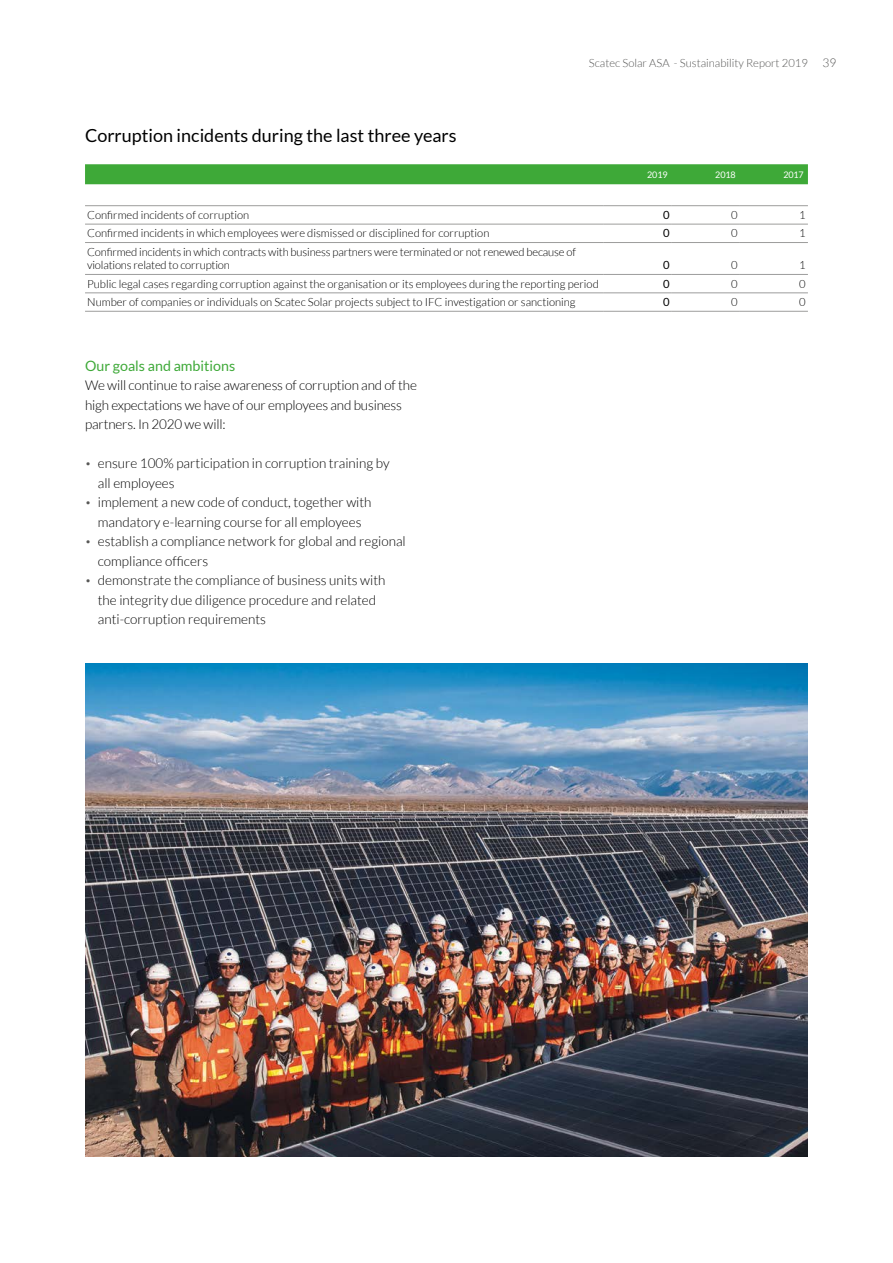
<style>
.page{position:relative;width:893px;height:1263px;background:#fff}
.page>*{position:absolute;margin:0;border:0;box-sizing:border-box;transform-origin:0 0}
.t1{font:18px "Lato";color:#000}
.t2{font:14.25px "Lato";color:#3ea938}
.t3{font:300 13.5px/19.5px "Lato";color:#000}
.t4{font:300 11.25px/13.5px "Lato";color:#000}
.t5{font:300 11.25px "Lato";color:#575756}
.t6{font:11.25px "Lato";color:#000}
.t7{font:9px "Lato";letter-spacing:-.02em;color:#fff}
.s1{font-size:12px}
.s2{font-size:10.5px;color:#575756}
</style>
<div class="page">
<div style="left:85px;top:164px;width:723px;height:20px;background:#3ea938"></div>
<hr style="left:85px;top:205px;width:519px;height:1px;background:#9d9d9c">
<hr style="left:604px;top:205px;width:68px;height:1px;background:#9d9d9c">
<hr style="left:672px;top:205px;width:68px;height:1px;background:#9d9d9c">
<hr style="left:740px;top:205px;width:68px;height:1px;background:#9d9d9c">
<hr style="left:85px;top:224px;width:519px;height:1px;background:#9d9d9c">
<hr style="left:604px;top:224px;width:68px;height:1px;background:#9d9d9c">
<hr style="left:672px;top:224px;width:68px;height:1px;background:#9d9d9c">
<hr style="left:740px;top:224px;width:68px;height:1px;background:#9d9d9c">
<hr style="left:85px;top:242px;width:519px;height:1px;background:#9d9d9c">
<hr style="left:604px;top:242px;width:68px;height:1px;background:#9d9d9c">
<hr style="left:672px;top:242px;width:68px;height:1px;background:#9d9d9c">
<hr style="left:740px;top:242px;width:68px;height:1px;background:#9d9d9c">
<hr style="left:85px;top:274px;width:519px;height:1px;background:#9d9d9c">
<hr style="left:604px;top:274px;width:68px;height:1px;background:#9d9d9c">
<hr style="left:672px;top:274px;width:68px;height:1px;background:#9d9d9c">
<hr style="left:740px;top:274px;width:68px;height:1px;background:#9d9d9c">
<hr style="left:85px;top:293px;width:519px;height:1px;background:#9d9d9c">
<hr style="left:604px;top:293px;width:68px;height:1px;background:#9d9d9c">
<hr style="left:672px;top:293px;width:68px;height:1px;background:#9d9d9c">
<hr style="left:740px;top:293px;width:68px;height:1px;background:#9d9d9c">
<hr style="left:85px;top:311px;width:519px;height:1px;background:#9d9d9c">
<hr style="left:604px;top:311px;width:68px;height:1px;background:#9d9d9c">
<hr style="left:672px;top:311px;width:68px;height:1px;background:#9d9d9c">
<hr style="left:740px;top:311px;width:68px;height:1px;background:#9d9d9c">
<img style="left:85px;top:663px;width:723px;height:494px">
<h1 class="t1" style="left:85px;top:126px;width:373px">Corruption incidents during the last three years</h1>
<p class="t5" style="left:589px;top:57px;width:249px">Scatec Solar ASA - Sustainability Report 2019 <span class="s1">39</span></p>
<p class="t7" style="left:647px;top:170px;width:22px">2019</p>
<p class="t7" style="left:715px;top:170px;width:22px">2018</p>
<p class="t7" style="left:783px;top:170px;width:22px">2017</p>
<p class="t4" style="left:87px;top:208px;width:164px">Confirmed incidents of corruption</p>
<p class="t6" style="left:663px;top:209px;width:8px">0</p>
<p class="t4" style="left:731px;top:208px;width:8px">0</p>
<p class="t4" style="left:799px;top:208px;width:8px">1</p>
<p class="t4" style="left:87px;top:227px;width:404px">Confirmed incidents in which employees were dismissed or disciplined for corruption</p>
<p class="t6" style="left:663px;top:227px;width:8px">0</p>
<p class="t4" style="left:731px;top:227px;width:8px">0</p>
<p class="t4" style="left:799px;top:227px;width:8px">1</p>
<p class="t4" style="left:87px;top:245px;width:490px">Confirmed incidents in which contracts with business partners were terminated or not renewed because of violations related to corruption</p>
<p class="t6" style="left:663px;top:259px;width:8px">0</p>
<p class="t4" style="left:731px;top:259px;width:8px">0</p>
<p class="t4" style="left:799px;top:259px;width:8px">1</p>
<p class="t4" style="left:87px;top:277px;width:513px">Public legal cases regarding corruption against the organisation or its employees during the reporting period</p>
<p class="t6" style="left:663px;top:277px;width:8px">0</p>
<p class="t4" style="left:731px;top:277px;width:8px">0</p>
<p class="t4" style="left:799px;top:277px;width:8px">0</p>
<p class="t4" style="left:87px;top:295px;width:490px">Number of companies or individuals on Scatec Solar projects subject to IFC investigation or sanctioning</p>
<p class="t6" style="left:663px;top:296px;width:8px">0</p>
<p class="t4" style="left:731px;top:295px;width:8px">0</p>
<p class="t4" style="left:799px;top:295px;width:8px">0</p>
<p class="t2" style="left:85px;top:357px;width:152px">Our goals and ambitions</p>
<p class="t3" style="left:85px;top:375px;width:333px">We will continue to raise awareness of corruption and of the high expectations we have of our employees and business partners. In 2020 we will:</p>
<p class="t3" style="left:98px;top:453px;width:293px;text-indent:-13px"><span class="s2">•</span> ensure 100% participation in corruption training by all employees</p>
<p class="t3" style="left:85px;top:492px;width:288px;text-align:center"><span class="s2">•</span> implement a new code of conduct, together with mandatory e-learning course for all employees</p>
<p class="t3" style="left:98px;top:531px;width:310px;text-indent:-13px"><span class="s2">•</span> establish a compliance network for global and regional compliance officers</p>
<p class="t3" style="left:98px;top:570px;width:289px;text-indent:-13px"><span class="s2">•</span> demonstrate the compliance of business units with the integrity due diligence procedure and related anti-corruption requirements</p>
</div>
